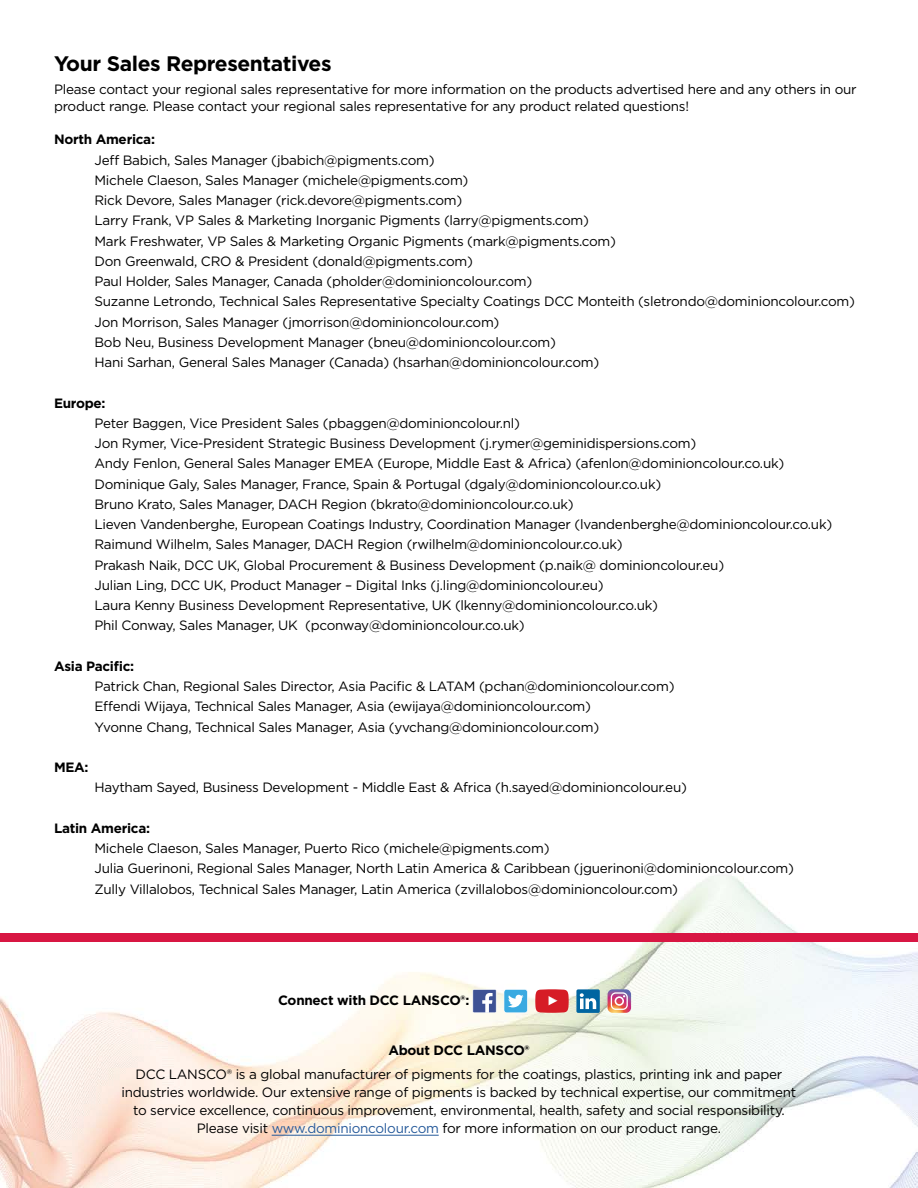
<style>
.page{position:relative;width:918px;height:1188px;background:#fff}
.page>*{position:absolute;margin:0;border:0;box-sizing:border-box;transform-origin:0 0}
.t1{font:700 21px "Gotham";letter-spacing:-.02em;color:#000}
.t2{font:13.5px/20.2px "Gotham";letter-spacing:-.02em;color:#000}
.t3{font:700 13.5px "Gotham";letter-spacing:-.02em;color:#000}
.s1{color:#275b9b}
</style>
<div class="page">
<img style="left:0;top:875px;width:918px;height:313px">
<svg style="left:504px;top:989px;width:24px;height:24px"></svg>
<svg style="left:473px;top:989px;width:24px;height:24px"></svg>
<svg style="left:535px;top:989px;width:34px;height:24px"></svg>
<div style="left:576px;top:989px;width:24px;height:24px;background:#0065a1;border-radius:2px"></div>
<svg style="left:580px;top:993px;width:16px;height:16px"></svg>
<svg style="left:608px;top:989px;width:23px;height:24px"></svg>
<div style="left:0;top:933px;width:918px;height:9px;background:#d81643"></div>
<hr style="left:272px;top:1135px;width:167px;height:1px;background:#275b9b">
<h1 class="t1" style="left:54px;top:49px;width:279px">Your Sales Representatives</h1>
<p class="t2" style="left:54px;top:81px;width:804px;line-height:16.5px">Please contact your regional sales representative for more information on the products advertised here and any others in our product range. Please contact your regional sales representative for any product related questions!</p>
<p class="t3" style="left:54px;top:131px;width:103px">North America:</p>
<p class="t2" style="left:94px;top:149px;width:762px">Jeff Babich, Sales Manager (jbabich@pigments.com)<br>Michele Claeson, Sales Manager (michele@pigments.com)<br>Rick Devore, Sales Manager (rick.devore@pigments.com)<br>Larry Frank, VP Sales &amp; Marketing Inorganic Pigments (larry@pigments.com)<br>Mark Freshwater, VP Sales &amp; Marketing Organic Pigments (mark@pigments.com)<br>Don Greenwald, CRO &amp; President (donald@pigments.com)<br>Paul Holder, Sales Manager, Canada (pholder@dominioncolour.com)<br>Suzanne Letrondo, Technical Sales Representative Specialty Coatings DCC Monteith (sletrondo@dominioncolour.com)<br>Jon Morrison, Sales Manager (jmorrison@dominioncolour.com)<br>Bob Neu, Business Development Manager (bneu@dominioncolour.com)<br>Hani Sarhan, General Sales Manager (Canada) (hsarhan@dominioncolour.com)</p>
<p class="t3" style="left:54px;top:394px;width:53px">Europe:</p>
<p class="t2" style="left:94px;top:413px;width:739px">Peter Baggen, Vice President Sales (pbaggen@dominioncolour.nl)<br>Jon Rymer, Vice-President Strategic Business Development (j.rymer@geminidispersions.com)<br>Andy Fenlon, General Sales Manager EMEA (Europe, Middle East &amp; Africa) (afenlon@dominioncolour.co.uk)<br>Dominique Galy, Sales Manager, France, Spain &amp; Portugal (dgaly@dominioncolour.co.uk)<br>Bruno Krato, Sales Manager, DACH Region (bkrato@dominioncolour.co.uk)<br>Lieven Vandenberghe, European Coatings Industry, Coordination Manager (lvandenberghe@dominioncolour.co.uk)<br>Raimund Wilhelm, Sales Manager, DACH Region (rwilhelm@dominioncolour.co.uk)<br>Prakash Naik, DCC UK, Global Procurement &amp; Business Development (p.naik@ dominioncolour.eu)<br>Julian Ling, DCC UK, Product Manager – Digital Inks (j.ling@dominioncolour.eu)<br>Laura Kenny Business Development Representative, UK (lkenny@dominioncolour.co.uk)<br>Phil Conway, Sales Manager, UK (pconway@dominioncolour.co.uk)</p>
<p class="t3" style="left:54px;top:657px;width:82px">Asia Pacific:</p>
<p class="t2" style="left:94px;top:676px;width:582px">Patrick Chan, Regional Sales Director, Asia Pacific &amp; LATAM (pchan@dominioncolour.com)<br>Effendi Wijaya, Technical Sales Manager, Asia (ewijaya@dominioncolour.com)<br>Yvonne Chang, Technical Sales Manager, Asia (yvchang@dominioncolour.com)</p>
<p class="t3" style="left:54px;top:758px;width:36px">MEA:</p>
<p class="t2" style="left:94px;top:777px;width:594px">Haytham Sayed, Business Development - Middle East &amp; Africa (h.sayed@dominioncolour.eu)</p>
<p class="t3" style="left:54px;top:819px;width:98px">Latin America:</p>
<p class="t2" style="left:94px;top:838px;width:701px">Michele Claeson, Sales Manager, Puerto Rico (michele@pigments.com)<br>Julia Guerinoni, Regional Sales Manager, North Latin America &amp; Caribbean (jguerinoni@dominioncolour.com)<br>Zully Villalobos, Technical Sales Manager, Latin America (zvillalobos@dominioncolour.com)</p>
<p class="t3" style="left:278px;top:992px;width:193px">Connect with DCC LANSCO®:</p>
<p class="t3" style="left:388px;top:1041px;width:143px">About DCC LANSCO®</p>
<p class="t2" style="left:122px;top:1065px;width:676px;line-height:18px;text-align:center">DCC LANSCO® is a global manufacturer of pigments for the coatings, plastics, printing ink and paper industries worldwide. Our extensive range of pigments is backed by technical expertise, our commitment to service excellence, continuous improvement, environmental, health, safety and social responsibility.<br>Please visit <span class="s1">www.dominioncolour.com</span> for more information on our product range.</p>
</div>
